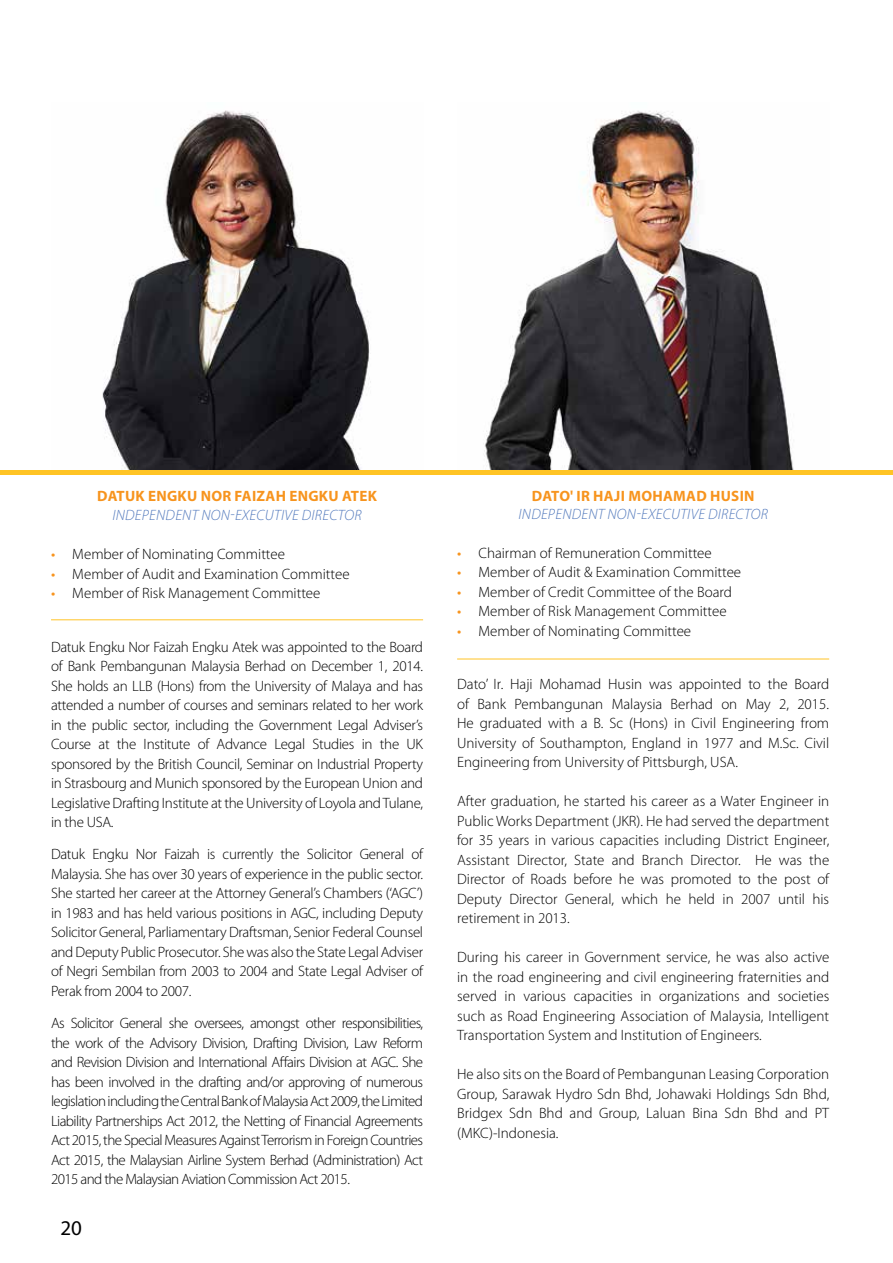
<style>
.page{position:relative;width:893px;height:1263px;background:#fff}
.page>*{position:absolute;margin:0;border:0;box-sizing:border-box;transform-origin:0 0}
.t1{font:21px "Myriad Pro";color:#000}
.t2{font:300 15px/19.5px "Myriad Pro";color:#000;text-align:justify}
.t3{font:italic 300 15px "Myriad Pro";letter-spacing:.02em;color:#5279bc}
.t4{font:700 15px "Myriad Pro";letter-spacing:.02em;color:#f7941e}
.s1{font-weight:400;color:#f7941e}
</style>
<div class="page">
<img style="left:484px;top:110px;width:310px;height:360px">
<img style="left:102px;top:110px;width:269px;height:360px">
<hr style="left:51px;top:619px;width:372px;height:1px;background:#ffc425">
<hr style="left:457px;top:659px;width:372px;height:1px;background:#ffc425">
<hr style="left:0;top:470px;width:893px;height:4px;background:#ffc425">
<p class="t4" style="left:97px;top:487px;width:281px">DATUK ENGKU NOR FAIZAH ENGKU ATEK</p>
<p class="t3" style="left:112px;top:507px;width:13px">INDEPENDENT</p>
<p class="t3" style="left:201px;top:507px;width:162px">NON-EXECUTI VE DIRECTOR</p>
<p class="t2" style="left:51px;top:545px;width:236px"><span class="s1">•</span> Member of Nominating Committee</p>
<p class="t2" style="left:51px;top:564px;width:300px"><span class="s1">•</span> Member of Audit and Examination Committee</p>
<p class="t2" style="left:51px;top:584px;width:271px"><span class="s1">•</span> Member of Risk Management Committee</p>
<p class="t2" style="left:51px;top:637px;width:374px">Datuk Engku Nor Faizah Engku Atek was appointed to the Board of Bank Pembangunan Malaysia Berhad on December 1, 2014.<br>She holds an LLB (Hons) from the University of Malaya and has attended a number of courses and seminars related to her work in the public sector, including the Government Legal Adviser’s Course at the I nstitute of Advance Legal Studies in the UK sponsored by the British Council, Seminar on I ndustrial Property in Strasbourg and Munich sponsored by the European Union and Legislative Drafting I nstitute at the University of Loyola and Tulane, in the USA.</p>
<p class="t2" style="left:51px;top:845px;width:374px">Datuk Engku Nor Faizah is currently the Solicitor General of Malaysia. She has over 30 years of experience in the public sector.<br>She started her career at the Attorney General’s Chambers (‘AGC’) in 1983 and has held various positions in AGC, including Deputy Solicitor General, Parliamentary Draftsman, Senior Federal Counsel and Deputy Public Prosecutor. She was also the State Legal Adviser of Negri Sembilan from 2003 to 2004 and State Legal Adviser of Perak from 2004 to 2007.</p>
<p class="t2" style="left:51px;top:1013px;width:374px">As Solicitor General she oversees, amongst other responsibilities, the work of the Advisory Division, Drafting Division, Law Reform and Revision Division and I nternational Affairs Division at AGC. She has been involved in the drafting and/or approving of numerous legislation including the Central Bank of Malaysia Act 2009, the Limited Liability Partnerships Act 2012, the Netting of Financial Agreements Act 2015, the Special Measures Against Terrorism in Foreign Countries Act 2015, the Malaysian Airline System Berhad (Administration) Act 2015 and the Malaysian Aviation Commission Act 2015.</p>
<h1 class="t1" style="left:60px;top:1217px;width:23px">20</h1>
<p class="t4" style="left:532px;top:487px;width:21px">DATO</p>
<p class="t4" style="left:570px;top:487px;width:83px">' IR HAJI MOHAMAD</p>
<p class="t4" style="left:710px;top:487px;width:20px">HUSIN</p>
<p class="t3" style="left:518px;top:506px;width:13px">INDEPENDENT</p>
<p class="t3" style="left:607px;top:506px;width:162px">NON-EXECUTI VE DIRECTOR</p>
<p class="t2" style="left:457px;top:543px;width:256px"><span class="s1">•</span> Chairman of Remuneration Committee</p>
<p class="t2" style="left:457px;top:563px;width:286px"><span class="s1">•</span> Member of Audit &amp; Examination Committee</p>
<p class="t2" style="left:457px;top:582px;width:276px"><span class="s1">•</span> Member of Credit Committee of the Board</p>
<p class="t2" style="left:457px;top:602px;width:271px"><span class="s1">•</span> Member of Risk Management Committee</p>
<p class="t2" style="left:457px;top:621px;width:236px"><span class="s1">•</span> Member of Nominating Committee</p>
<p class="t2" style="left:457px;top:674px;width:374px">Dato’ I r. Haji Mohamad Husin was appointed to the Board of Bank Pembangunan Malaysia Berhad on May 2, 2015.<br>He graduated with a B. Sc (Hons) in Civil Engineering from University of Southampton, England in 1977 and M.Sc. Civil Engineering from University of Pittsburgh, USA.</p>
<p class="t2" style="left:457px;top:791px;width:374px">After graduation, he started his career as a Water Engineer in Public Works Department (JKR). He had served the department for 35 years in various capacities including District Engineer, Assistant Director, State and Branch Director. He was the Director of Roads before he was promoted to the post of Deputy Director General, which he held in 2007 until his retirement in 2013.</p>
<p class="t2" style="left:457px;top:947px;width:374px">During his career in Government service, he was also active in the road engineering and civil engineering fraternities and served in various capacities in organizations and societies such as Road Engineering Association of Malaysia, I ntelligent Transportation System and I nstitution of Engineers.</p>
<p class="t2" style="left:457px;top:1064px;width:374px">He also sits on the Board of Pembangunan Leasing Corporation Group, Sarawak Hydro Sdn Bhd, Johawaki Holdings Sdn Bhd, Bridgex Sdn Bhd and Group, Laluan Bina Sdn Bhd and PT (MKC)-I ndonesia.</p>
</div>
